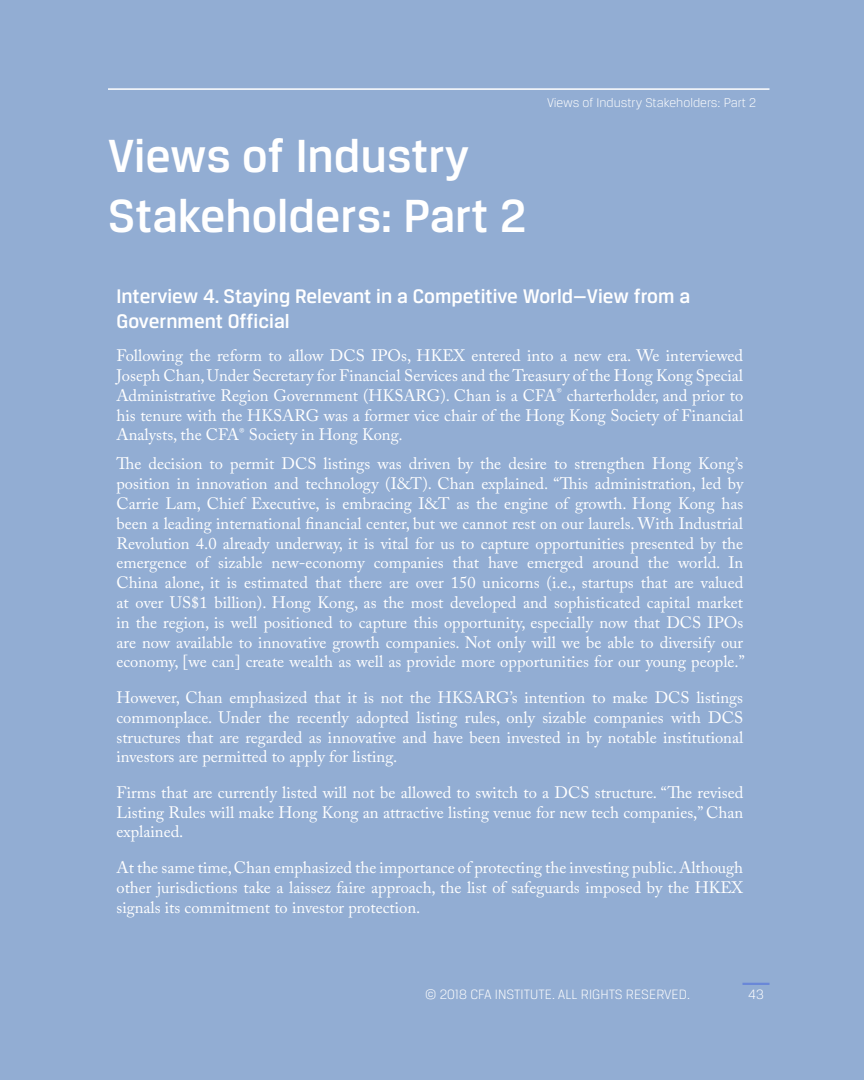
<style>
.page{position:relative;width:864px;height:1080px;background:#fff}
.page>*{position:absolute;margin:0;border:0;box-sizing:border-box;transform-origin:0 0}
.t1{font:500 49.5px/59.4px "CFA Breuer Text";color:#fff}
.t2{font:500 21px/25.2px "CFA Breuer Text";color:#fff}
.t3{font:16.5px/19.8px "Adobe Caslon Pro";color:#fff;text-align:justify}
.t4{font:300 14.4px "CFA Breuer Text";color:#fff}
.t5{font:300 13.5px "CFA Breuer Text";color:#fff}
</style>
<div class="page">
<div style="left:1px;top:0;width:863px;height:1080px;background:#92add3"></div>
<hr style="left:108px;top:88px;width:662px;height:2px;background:#fff">
<hr style="left:742px;top:983px;width:28px;height:2px;background:#6987d8">
<h1 class="t1" style="left:108px;top:126px;width:420px">Views of Industry<br>Stakeholders: Part 2</h1>
<p class="t5" style="left:547px;top:95px;width:210px">Views of Industry Stakeholders: Part 2</p>
<p class="t2" style="left:117px;top:283px;width:575px">Interview 4. Staying Relevant in a Competitive World—View from a<br>Government Official</p>
<p class="t3" style="left:117px;top:346px;width:628px">Following the reform to allow DCS IPOs, HKEX entered into a new era. We interviewed Joseph Chan, Under Secretary for Financial Services and the Treasury of the Hong Kong Special Administrative Region Government (HKSARG). Chan is a CFA<sup>®</sup> charterholder, and prior to his tenure with the HKSARG was a former vice chair of the Hong Kong Society of Financial Analysts, the CFA<sup>®</sup> Society in Hong Kong.</p>
<p class="t3" style="left:117px;top:454px;width:630px">The decision to permit DCS listings was driven by the desire to strengthen Hong Kong’s position in innovation and technology (I&amp;T). Chan explained. “This administration, led by Carrie Lam, Chief Executive, is embracing I&amp;T as the engine of growth. Hong Kong has been a leading international financial center, but we cannot rest on our laurels. With Industrial Revolution 4.0 already underway, it is vital for us to capture opportunities presented by the emergence of sizable new-economy companies that have emerged around the world. In China alone, it is estimated that there are over 150 unicorns (i.e., startups that are valued at over US$1 billion). Hong Kong, as the most developed and sophisticated capital market in the region, is well positioned to capture this opportunity, especially now that DCS IPOs are now available to innovative growth companies. Not only will we be able to diversify our economy, [we can] create wealth as well as provide more opportunities for our young people.”</p>
<p class="t3" style="left:117px;top:687px;width:628px">However, Chan emphasized that it is not the HKSARG’s intention to make DCS listings commonplace. Under the recently adopted listing rules, only sizable companies with DCS structures that are regarded as innovative and have been invested in by notable institutional investors are permitted to apply for listing.</p>
<p class="t3" style="left:117px;top:782px;width:628px">Firms that are currently listed will not be allowed to switch to a DCS structure. “The revised Listing Rules will make Hong Kong an attractive listing venue for new tech companies,” Chan explained.</p>
<p class="t3" style="left:117px;top:857px;width:628px">At the same time, Chan emphasized the importance of protecting the investing public. Although other jurisdictions take a laissez faire approach, the list of safeguards imposed by the HKEX signals its commitment to investor protection.</p>
<p class="t4" style="left:425px;top:986px;width:266px">© 2018 CFA INSTITUTE. ALL RIGHTS RESERVED.</p>
<p class="t4" style="left:748px;top:986px;width:17px">43</p>
</div>
